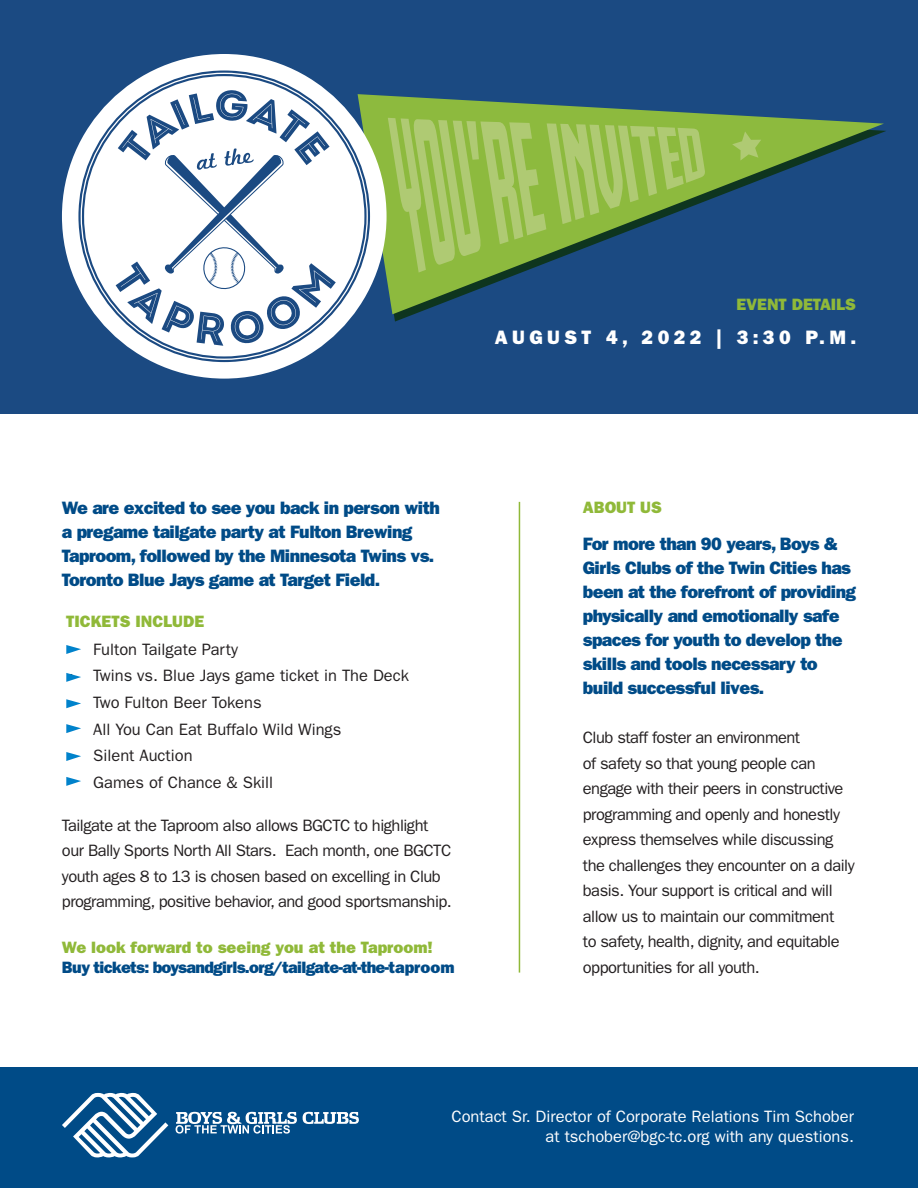
<style>
.page{position:relative;width:918px;height:1188px;background:#fff}
.page>*{position:absolute;margin:0;border:0;box-sizing:border-box;transform-origin:0 0}
.t1{font:19.5px "ITC Franklin Gothic Std Hvy";letter-spacing:.225em;color:#fff}
.t2{font:18px/24px "ITC Franklin Gothic Std Hvy";letter-spacing:-.03em;color:#004b87}
.t3{font:16.5px/25.5px "ITC Franklin Gothic Std";letter-spacing:-.03em;color:#231f20}
.t4{font:16.5px "ITC Franklin Gothic Std";color:#231f20}
.t5{font:16.5px/19.8px "ITC Franklin Gothic Std Hvy";letter-spacing:-.03em;color:#004b87}
.t6{font:16.5px/19.8px "ITC Franklin Gothic Std";color:#fff;text-align:right}
.t7{font:16.5px "ITC Franklin Gothic Std Hvy";color:#90b939}
.s1{color:#90b939}
</style>
<div class="page">
<hr style="left:519px;top:502px;width:1px;height:471px;background:#90b939">
<svg style="left:66px;top:645px;width:15px;height:9px"></svg>
<svg style="left:66px;top:673px;width:15px;height:9px"></svg>
<svg style="left:66px;top:699px;width:15px;height:9px"></svg>
<svg style="left:66px;top:724px;width:15px;height:9px"></svg>
<svg style="left:66px;top:752px;width:15px;height:9px"></svg>
<svg style="left:66px;top:777px;width:15px;height:9px"></svg>
<div style="left:0;top:0;width:918px;height:413px;background:#1b4a82"></div>
<svg style="left:370px;top:94px;width:514px;height:220px"></svg>
<svg style="left:388px;top:118px;width:317px;height:155px;background:#86ac59"></svg>
<svg style="left:732px;top:131px;width:29px;height:30px"></svg>
<div style="left:62px;top:54px;width:325px;height:325px;background:#fff;border-radius:50%"></div>
<svg style="left:78px;top:71px;width:292px;height:291px"></svg>
<svg style="left:116px;top:90px;width:220px;height:256px"></svg>
<div style="left:0;top:1067px;width:918px;height:121px;background:#004b87"></div>
<svg style="left:62px;top:1093px;width:106px;height:65px"></svg>
<svg style="left:303px;top:1112px;width:56px;height:12px"></svg>
<svg style="left:176px;top:1112px;width:121px;height:22px"></svg>
<p class="t7" style="left:736px;top:294px;width:121px">EVENT DETAILS</p>
<p class="t1" style="left:495px;top:326px;width:363px">AUGUST 4, 2022 | 3:30 P.M.</p>
<p class="t2" style="left:62px;top:496px;width:379px">We are excited to see you back in person with a pregame tailgate party at Fulton Brewing Taproom, followed by the Minnesota Twins vs.<br>Toronto Blue Jays game at Target Field.</p>
<p class="t7" style="left:66px;top:612px;width:139px">TICKETS INCLUDE</p>
<p class="t4" style="left:66px;top:640px;width:173px">• Fulton Tailgate Party</p>
<p class="t4" style="left:66px;top:666px;width:344px">• Twins vs. Blue Jays game ticket in The Deck</p>
<p class="t4" style="left:66px;top:693px;width:197px">• Two Fulton Beer Tokens</p>
<p class="t4" style="left:66px;top:719px;width:277px">• All You Can Eat Buffalo Wild Wings</p>
<p class="t4" style="left:66px;top:746px;width:128px">• Silent Auction</p>
<p class="t4" style="left:66px;top:773px;width:208px">• Games of Chance &amp; Skill</p>
<p class="t3" style="left:62px;top:813px;width:391px">Tailgate at the Taproom also allows BGCTC to highlight our Bally Sports North All Stars. Each month, one BGCTC youth ages 8 to 13 is chosen based on excelling in Club programming, positive behavior, and good sportsmanship.</p>
<p class="t5" style="left:62px;top:937px;width:394px"><span class="s1">We look forward to seeing you at the Taproom!<br></span>Buy tickets: boysandgirls.org/tailgate-at-the-taproom</p>
<p class="t7" style="left:583px;top:498px;width:81px">ABOUT US</p>
<p class="t2" style="left:583px;top:531px;width:275px">For more than 90 years, Boys &amp;<br>Girls Clubs of the Twin Cities has been at the forefront of providing physically and emotionally safe spaces for youth to develop the skills and tools necessary to build successful lives.</p>
<p class="t3" style="left:583px;top:725px;width:273px">Club staff foster an environment<br>of safety so that young people can engage with their peers in constructive programming and openly and honestly express themselves while discussing the challenges they encounter on a daily basis. Your support is critical and will allow us to maintain our commitment<br>to safety, health, dignity, and equitable opportunities for all youth.</p>
<p class="t6" style="left:452px;top:1106px;width:404px">Contact Sr. Director of Corporate Relations Tim Schober at tschober@bgc-tc.org with any questions.</p>
</div>
